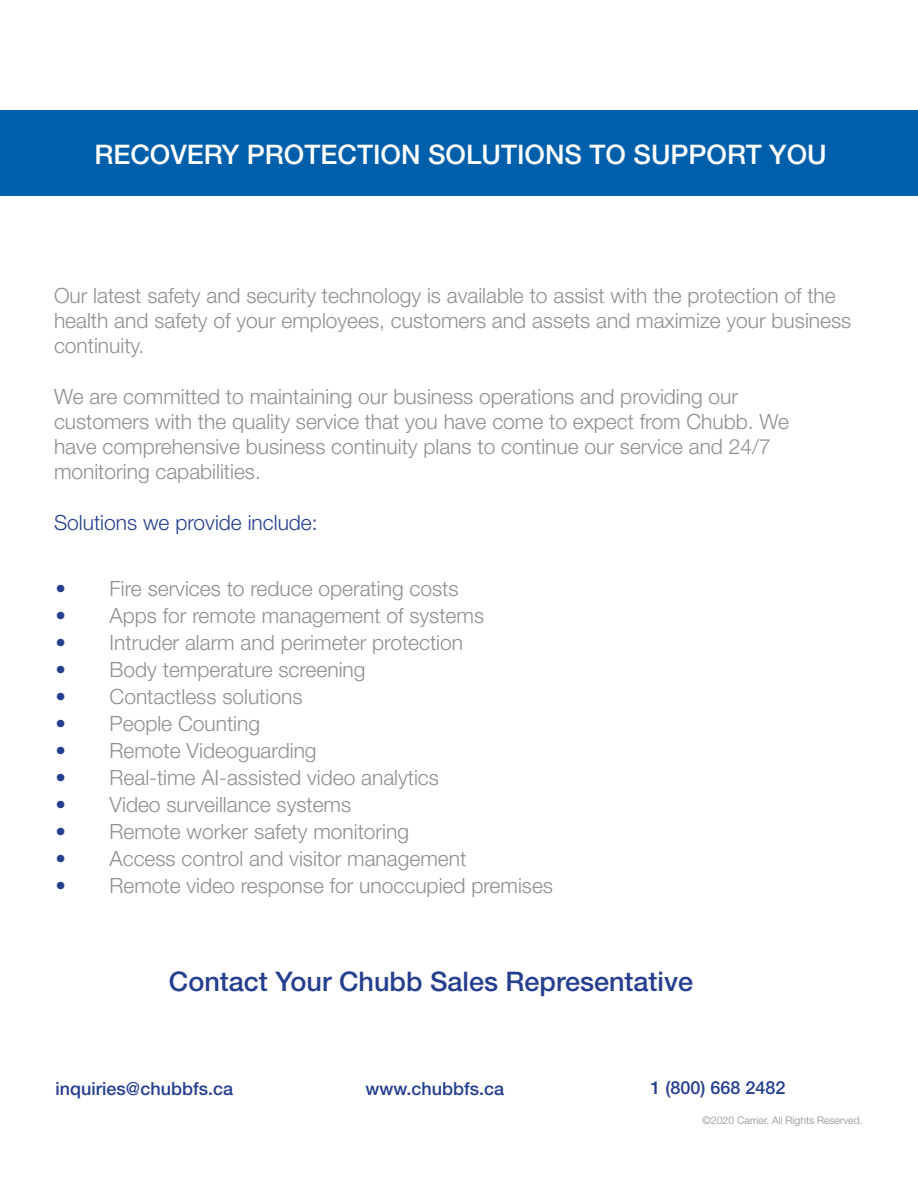
<style>
.page{position:relative;width:918px;height:1188px;background:#fff}
.page>*{position:absolute;margin:0;border:0;box-sizing:border-box;transform-origin:0 0}
.t1{font:500 27px "Helvetica Neue";color:#fff}
.t2{font:500 27px "Helvetica Neue";color:#253f8e}
.t3{font:300 21px/25.2px "Helvetica Neue";color:#8d8f92}
.t4{font:300 21px "Helvetica Neue";color:#253f8e}
.t5{font:500 18px "Helvetica Neue";color:#253f8e}
.t6{font:300 10.5px "Helvetica Neue";color:#8a8c8f}
.s1{color:#253f8e}
</style>
<div class="page">
<div style="left:0;top:110px;width:918px;height:86px;background:#005faa"></div>
<p class="t1" style="left:94px;top:138px;width:734px">RECOVERY PROTECTION SOLUTIONS TO SUPPORT YOU</p>
<p class="t3" style="left:54px;top:283px;width:799px">Our latest safety and security technology is available to assist with the protection of the health and safety of your employees, customers and assets and maximize your business continuity.</p>
<p class="t3" style="left:54px;top:383px;width:737px">We are committed to maintaining our business operations and providing our customers with the quality service that you have come to expect from Chubb. We have comprehensive business continuity plans to continue our service and 24/7 monitoring capabilities.</p>
<p class="t4" style="left:54px;top:510px;width:265px">Solutions we provide include:</p>
<p class="t3" style="left:56px;top:576px;width:404px"><span class="s1">•</span> Fire services to reduce operating costs</p>
<p class="t3" style="left:56px;top:603px;width:430px"><span class="s1">•</span> Apps for remote management of systems</p>
<p class="t3" style="left:56px;top:630px;width:409px"><span class="s1">•</span> Intruder alarm and perimeter protection</p>
<p class="t3" style="left:56px;top:657px;width:311px"><span class="s1">•</span> Body temperature screening</p>
<p class="t3" style="left:56px;top:684px;width:248px"><span class="s1">•</span> Contactless solutions</p>
<p class="t3" style="left:56px;top:711px;width:206px"><span class="s1">•</span> People Counting</p>
<p class="t3" style="left:56px;top:738px;width:263px"><span class="s1">•</span> Remote Videoguarding</p>
<p class="t3" style="left:56px;top:765px;width:385px"><span class="s1">•</span> Real-time AI-assisted video analytics</p>
<p class="t3" style="left:56px;top:792px;width:297px"><span class="s1">•</span> Video surveillance systems</p>
<p class="t3" style="left:56px;top:819px;width:355px"><span class="s1">•</span> Remote worker safety monitoring</p>
<p class="t3" style="left:56px;top:846px;width:412px"><span class="s1">•</span> Access control and visitor management</p>
<p class="t3" style="left:56px;top:873px;width:499px"><span class="s1">•</span> Remote video response for unoccupied premises</p>
<p class="t2" style="left:169px;top:965px;width:526px">Contact Your Chubb Sales Representative</p>
<p class="t5" style="left:56px;top:1077px;width:179px">inquiries@chubbfs.ca</p>
<p class="t5" style="left:366px;top:1077px;width:140px">www.chubbfs.ca</p>
<p class="t5" style="left:650px;top:1077px;width:137px">1 (800) 668 2482</p>
<p class="t6" style="left:702px;top:1114px;width:162px">©2020 Carrier. All Rights Reserved.</p>
</div>
